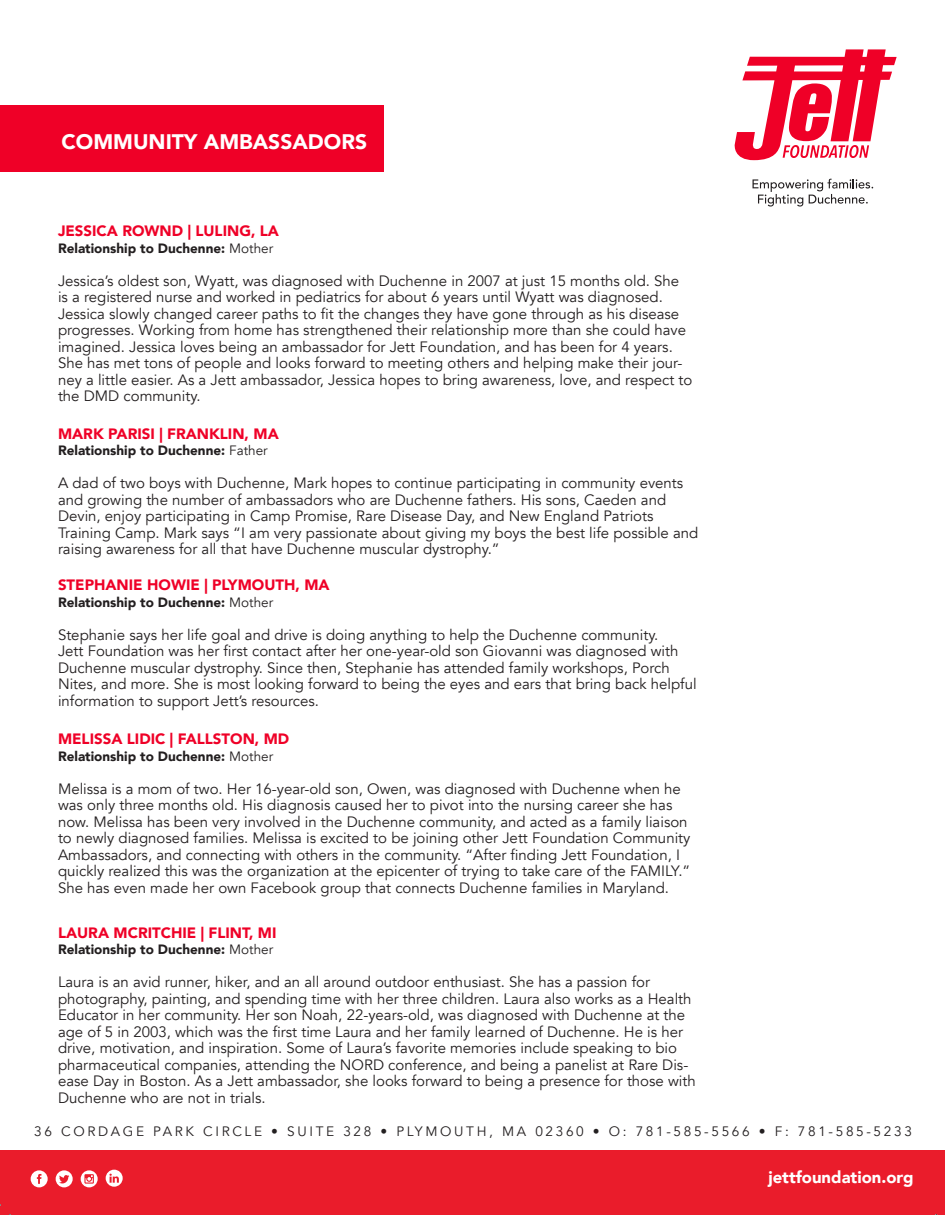
<style>
.page{position:relative;width:945px;height:1215px;background:#fff}
.page>*{position:absolute;margin:0;border:0;box-sizing:border-box;transform-origin:0 0}
.t1{font:900 21px "Avenir";color:#fff}
.t2{font:900 16.65px "Avenir";color:#fff}
.t3{font:15px/16.5px "Avenir";color:#231f20}
.t4{font:900 15px "Avenir";color:#ef0027}
.t5{font:13.65px "Avenir";letter-spacing:.195em;color:#231f20}
.t6{font:900 13.5px "Avenir";color:#231f20}
.s1{font-weight:400}
</style>
<div class="page">
<div style="left:0;top:105px;width:384px;height:67px;background:#ef0027"></div>
<div style="left:0;top:1150px;width:945px;height:65px;background:#ea1c2b"></div>
<svg style="left:56px;top:1170px;width:17px;height:17px"></svg>
<svg style="left:31px;top:1170px;width:17px;height:17px"></svg>
<svg style="left:81px;top:1170px;width:17px;height:17px"></svg>
<svg style="left:106px;top:1170px;width:17px;height:17px"></svg>
<svg style="left:734px;top:49px;width:163px;height:111px"></svg>
<svg style="left:753px;top:179px;width:120px;height:28px"></svg>
<h1 class="t1" style="left:62px;top:124px;width:307px">COMMUNITY AMBASSADORS</h1>
<p class="t4" style="left:58px;top:218px;width:223px">JESSICA ROWND | LULING, LA</p>
<p class="t6" style="left:58px;top:237px;width:217px">Relationship to Duchenne: <span class="s1">Mother</span></p>
<p class="t3" style="left:58px;top:273px;width:636px">Jessica’s oldest son, Wyatt, was diagnosed with Duchenne in 2007 at just 15 months old. She is a registered nurse and worked in pediatrics for about 6 years until Wyatt was diagnosed.<br>Jessica slowly changed career paths to fit the changes they have gone through as his disease progresses. Working from home has strengthened their relationship more than she could have imagined. Jessica loves being an ambassador for Jett Foundation, and has been for 4 years.<br>She has met tons of people and looks forward to meeting others and helping make their jour&shy;ney a little easier. As a Jett ambassador, Jessica hopes to bring awareness, love, and respect to the DMD community.</p>
<p class="t4" style="left:58px;top:421px;width:222px">MARK PARISI | FRANKLIN, MA</p>
<p class="t6" style="left:58px;top:439px;width:211px">Relationship to Duchenne: <span class="s1">Father</span></p>
<p class="t3" style="left:58px;top:475px;width:642px">A dad of two boys with Duchenne, Mark hopes to continue participating in community events and growing the number of ambassadors who are Duchenne fathers. His sons, Caeden and Devin, enjoy participating in Camp Promise, Rare Disease Day, and New England Patriots Training Camp. Mark says “I am very passionate about giving my boys the best life possible and raising awareness for all that have Duchenne muscular dystrophy.”</p>
<p class="t4" style="left:58px;top:572px;width:273px">STEPHANIE HOWIE | PLYMOUTH, MA</p>
<p class="t6" style="left:58px;top:590px;width:217px">Relationship to Duchenne: <span class="s1">Mother</span></p>
<p class="t3" style="left:58px;top:626px;width:640px">Stephanie says her life goal and drive is doing anything to help the Duchenne community.<br>Jett Foundation was her first contact after her one-year-old son Giovanni was diagnosed with Duchenne muscular dystrophy. Since then, Stephanie has attended family workshops, Porch Nites, and more. She is most looking forward to being the eyes and ears that bring back helpful information to support Jett’s resources.</p>
<p class="t4" style="left:58px;top:726px;width:233px">MELISSA LIDIC | FALLSTON, MD</p>
<p class="t6" style="left:58px;top:744px;width:217px">Relationship to Duchenne: <span class="s1">Mother</span></p>
<p class="t3" style="left:58px;top:780px;width:634px">Melissa is a mom of two. Her 16-year-old son, Owen, was diagnosed with Duchenne when he was only three months old. His diagnosis caused her to pivot into the nursing career she has now. Melissa has been very involved in the Duchenne community, and acted as a family liaison to newly diagnosed families. Melissa is excited to be joining other Jett Foundation Community Ambassadors, and connecting with others in the community. “After finding Jett Foundation, I quickly realized this was the organization at the epicenter of trying to take care of the FAMILY.” She has even made her own Facebook group that connects Duchenne families in Maryland.</p>
<p class="t4" style="left:58px;top:920px;width:220px">LAURA MCRITCHIE | FLINT, MI</p>
<p class="t6" style="left:58px;top:938px;width:217px">Relationship to Duchenne: <span class="s1">Mother</span></p>
<p class="t3" style="left:58px;top:974px;width:639px">Laura is an avid runner, hiker, and an all around outdoor enthusiast. She has a passion for photography, painting, and spending time with her three children. Laura also works as a Health Educator in her community. Her son Noah, 22-years-old, was diagnosed with Duchenne at the age of 5 in 2003, which was the first time Laura and her family learned of Duchenne. He is her drive, motivation, and inspiration. Some of Laura’s favorite memories include speaking to bio pharmaceutical companies, attending the NORD conference, and being a panelist at Rare Dis&shy;ease Day in Boston. As a Jett ambassador, she looks forward to being a presence for those with Duchenne who are not in trials.</p>
<p class="t5" style="left:34px;top:1123px;width:879px">36 CORDAGE PARK CIRCLE • SUITE 328 • PLYMOUTH, MA 02360 • O: 781-585-5566 • F: 781-585-5233</p>
<p class="t2" style="left:768px;top:1163px;width:147px">jettfoundation.org</p>
</div>
